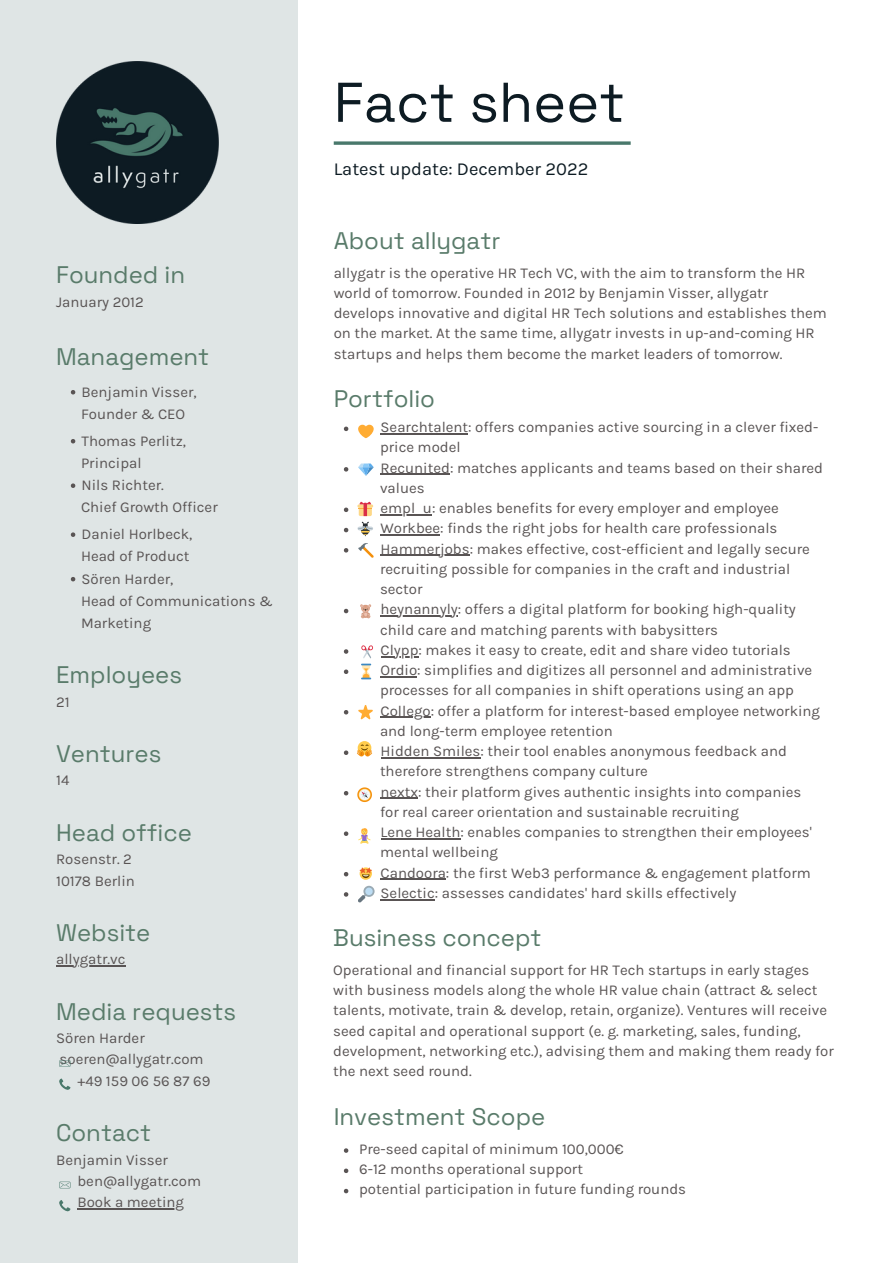
<style>
.page{position:relative;width:893px;height:1264px;background:#fff}
.page>*{position:absolute;margin:0;border:0;box-sizing:border-box;transform-origin:0 0}
.t1{font:55.8px "Space Grotesk";color:#0d1b23}
.t2{font:24px "Space Grotesk";color:#597b6a}
.t3{font:18.3px "Karla";color:#0d1b23}
.t4{font:15px/20.2px "Karla";color:#595454}
</style>
<div class="page">
<div style="left:0;top:0;width:298px;height:1262px;background:#dfe5e5"></div>
<svg style="left:334px;top:141px;width:296px;height:4px"></svg>
<hr style="left:77px;top:1208px;width:107px;height:1px;background:#595454">
<svg style="left:59px;top:1200px;width:11px;height:11px"></svg>
<svg style="left:59px;top:1181px;width:11px;height:7px"></svg>
<svg style="left:59px;top:1078px;width:11px;height:11px"></svg>
<svg style="left:59px;top:1060px;width:11px;height:6px"></svg>
<img style="left:56px;top:61px;width:162px;height:162px">
<svg style="left:344px;top:426px;width:4px;height:5px"></svg>
<hr style="left:380px;top:433px;width:88px;height:1px;background:#595454">
<svg style="left:344px;top:467px;width:4px;height:4px"></svg>
<hr style="left:380px;top:474px;width:70px;height:1px;background:#595454">
<svg style="left:344px;top:507px;width:4px;height:5px"></svg>
<hr style="left:380px;top:514px;width:52px;height:1px;background:#595454">
<svg style="left:344px;top:528px;width:4px;height:4px"></svg>
<hr style="left:380px;top:534px;width:60px;height:1px;background:#595454">
<svg style="left:344px;top:548px;width:4px;height:4px"></svg>
<hr style="left:380px;top:555px;width:89px;height:1px;background:#595454">
<svg style="left:344px;top:608px;width:4px;height:5px"></svg>
<hr style="left:380px;top:615px;width:78px;height:1px;background:#595454">
<svg style="left:344px;top:649px;width:4px;height:4px"></svg>
<hr style="left:380px;top:656px;width:38px;height:1px;background:#595454">
<svg style="left:344px;top:669px;width:4px;height:5px"></svg>
<hr style="left:380px;top:676px;width:37px;height:1px;background:#595454">
<svg style="left:344px;top:710px;width:4px;height:4px"></svg>
<hr style="left:380px;top:716px;width:50px;height:2px;background:#595454">
<svg style="left:344px;top:750px;width:4px;height:5px"></svg>
<hr style="left:380px;top:757px;width:100px;height:1px;background:#595454">
<svg style="left:344px;top:791px;width:4px;height:4px"></svg>
<svg style="left:380px;top:797px;width:38px;height:1px"></svg>
<svg style="left:344px;top:831px;width:4px;height:5px"></svg>
<hr style="left:380px;top:838px;width:80px;height:1px;background:#595454">
<svg style="left:344px;top:872px;width:4px;height:4px"></svg>
<hr style="left:380px;top:878px;width:66px;height:1px;background:#595454">
<svg style="left:344px;top:892px;width:4px;height:4px"></svg>
<hr style="left:380px;top:898px;width:55px;height:2px;background:#595454">
<svg style="left:357px;top:741px;width:14px;height:13px"></svg>
<svg style="left:357px;top:744px;width:15px;height:12px"></svg>
<svg style="left:358px;top:425px;width:15px;height:13px"></svg>
<svg style="left:358px;top:463px;width:16px;height:13px"></svg>
<svg style="left:357px;top:501px;width:16px;height:35px"></svg>
<svg style="left:358px;top:543px;width:16px;height:15px"></svg>
<svg style="left:360px;top:604px;width:11px;height:14px"></svg>
<svg style="left:361px;top:645px;width:12px;height:34px"></svg>
<svg style="left:358px;top:705px;width:15px;height:14px"></svg>
<svg style="left:357px;top:787px;width:15px;height:15px"></svg>
<svg style="left:358px;top:828px;width:12px;height:15px"></svg>
<div style="left:359px;top:867px;width:13px;height:12px;background:#ffcc4d;border-radius:50%"></div>
<svg style="left:359px;top:867px;width:13px;height:11px"></svg>
<svg style="left:358px;top:885px;width:16px;height:17px"></svg>
<hr style="left:56px;top:965px;width:69px;height:1px;background:#595454">
<svg style="left:71px;top:390px;width:4px;height:4px"></svg>
<svg style="left:71px;top:439px;width:4px;height:4px"></svg>
<svg style="left:71px;top:483px;width:4px;height:5px"></svg>
<svg style="left:71px;top:532px;width:4px;height:5px"></svg>
<svg style="left:71px;top:577px;width:4px;height:4px"></svg>
<svg style="left:344px;top:1148px;width:4px;height:4px"></svg>
<svg style="left:344px;top:1168px;width:4px;height:5px"></svg>
<svg style="left:344px;top:1188px;width:4px;height:5px"></svg>
<h2 class="t2" style="left:56px;top:259px;width:130px">Founded in</h2>
<p class="t4" style="left:56px;top:291px;width:89px">January 2012</p>
<h2 class="t2" style="left:56px;top:341px;width:155px">Management</h2>
<p class="t4" style="left:82px;top:381px;width:116px">Benjamin Visser,</p>
<p class="t4" style="left:82px;top:430px;width:106px">Thomas Perlitz,</p>
<p class="t4" style="left:82px;top:475px;width:84px">Nils Richter.</p>
<p class="t4" style="left:82px;top:524px;width:112px">Daniel Horlbeck,</p>
<p class="t4" style="left:82px;top:568px;width:93px">Sören Harder,</p>
<p class="t4" style="left:81px;top:404px;width:106px">Founder &amp; CEO</p>
<p class="t4" style="left:81px;top:453px;width:62px">Principal</p>
<p class="t4" style="left:81px;top:497px;width:138px">Chief Growth Officer</p>
<p class="t4" style="left:81px;top:546px;width:110px">Head of Product</p>
<p class="t4" style="left:81px;top:590px;width:193px;line-height:22.2px">Head of Communications &amp;<br>Marketing</p>
<h2 class="t2" style="left:56px;top:659px;width:127px">Employees</h2>
<p class="t4" style="left:56px;top:691px;width:15px">21</p>
<h2 class="t2" style="left:56px;top:738px;width:107px">Ventures</h2>
<p class="t4" style="left:56px;top:770px;width:15px">14</p>
<h2 class="t2" style="left:56px;top:817px;width:137px">Head office</h2>
<p class="t4" style="left:56px;top:848px;width:80px;line-height:21.3px">Rosenstr. 2<br>10178 Berlin</p>
<h2 class="t2" style="left:56px;top:917px;width:96px">Website</h2>
<p class="t4" style="left:56px;top:949px;width:71px">allygatr.vc</p>
<h2 class="t2" style="left:56px;top:995px;width:182px">Media requests</h2>
<p class="t4" style="left:56px;top:1027px;width:90px">Sören Harder</p>
<p class="t4" style="left:60px;top:1049px;width:145px">soeren@allygatr.com</p>
<p class="t4" style="left:77px;top:1070px;width:134px">+49 159 06 56 87 69</p>
<h2 class="t2" style="left:56px;top:1117px;width:97px">Contact</h2>
<p class="t4" style="left:77px;top:1148px;width:125px;line-height:21.3px;text-indent:-21px">Benjamin Visser ben@allygatr.com<br>Book a meeting</p>
<h1 class="t1" style="left:334px;top:67px;width:293px">Fact sheet</h1>
<p class="t3" style="left:334px;top:158px;width:256px">Latest update: December 2022</p>
<h2 class="t2" style="left:334px;top:225px;width:168px">About allygatr</h2>
<p class="t4" style="left:334px;top:262px;width:494px">allygatr is the operative HR Tech VC, with the aim to transform the HR world of tomorrow. Founded in 2012 by Benjamin Visser, allygatr develops innovative and digital HR Tech solutions and establishes them on the market. At the same time, allygatr invests in up-and-coming HR startups and helps them become the market leaders of tomorrow.</p>
<h2 class="t2" style="left:334px;top:383px;width:103px">Portfolio</h2>
<p class="t4" style="left:380px;top:417px;width:439px">Searchtalent: offers companies active sourcing in a clever fixed-</p>
<p class="t4" style="left:380px;top:457px;width:444px">Recunited: matches applicants and teams based on their shared</p>
<p class="t4" style="left:380px;top:498px;width:431px">empl u: enables benefits for every employer and employee<br>Workbee: finds the right jobs for health care professionals<br>Hammerjobs: makes effective, cost-efficient and legally secure</p>
<p class="t4" style="left:380px;top:437px;width:82px">price model</p>
<p class="t4" style="left:380px;top:478px;width:46px">values</p>
<p class="t4" style="left:380px;top:559px;width:411px">recruiting possible for companies in the craft and industrial sector</p>
<p class="t4" style="left:380px;top:619px;width:339px">child care and matching parents with babysitters</p>
<p class="t4" style="left:380px;top:599px;width:417px">heynannyly: offers a digital platform for booking high-quality</p>
<p class="t4" style="left:380px;top:639px;width:433px">Clypp: makes it easy to create, edit and share video tutorials<br>Ordio: simplifies and digitizes all personnel and administrative</p>
<p class="t4" style="left:380px;top:700px;width:441px">Collego: offer a platform for interest-based employee networking</p>
<p class="t4" style="left:380px;top:741px;width:408px">Hidden Smiles: their tool enables anonymous feedback and</p>
<p class="t4" style="left:380px;top:781px;width:422px">nextx: their platform gives authentic insights into companies</p>
<p class="t4" style="left:380px;top:822px;width:432px">Lene Health: enables companies to strengthen their employees'</p>
<p class="t4" style="left:380px;top:862px;width:431px">Candoora: the first Web3 performance &amp; engagement platform<br>Selectic: assesses candidates' hard skills effectively</p>
<p class="t4" style="left:380px;top:680px;width:415px">processes for all companies in shift operations using an app</p>
<p class="t4" style="left:380px;top:720px;width:234px">and long-term employee retention</p>
<p class="t4" style="left:380px;top:761px;width:269px">therefore strengthens company culture</p>
<p class="t4" style="left:380px;top:801px;width:360px">for real career orientation and sustainable recruiting</p>
<p class="t4" style="left:380px;top:842px;width:119px">mental wellbeing</p>
<h2 class="t2" style="left:333px;top:922px;width:210px">Business concept</h2>
<p class="t4" style="left:333px;top:959px;width:502px">Operational and financial support for HR Tech startups in early stages with business models along the whole HR value chain (attract &amp; select talents, motivate, train &amp; develop, retain, organize). Ventures will receive seed capital and operational support (e. g. marketing, sales, funding, development, networking etc.), advising them and making them ready for the next seed round.</p>
<h2 class="t2" style="left:334px;top:1101px;width:213px">Investment Scope</h2>
<p class="t4" style="left:359px;top:1138px;width:328px">Pre-seed capital of minimum 100,000€<br>6-12 months operational support<br>potential participation in future funding rounds</p>
</div>
